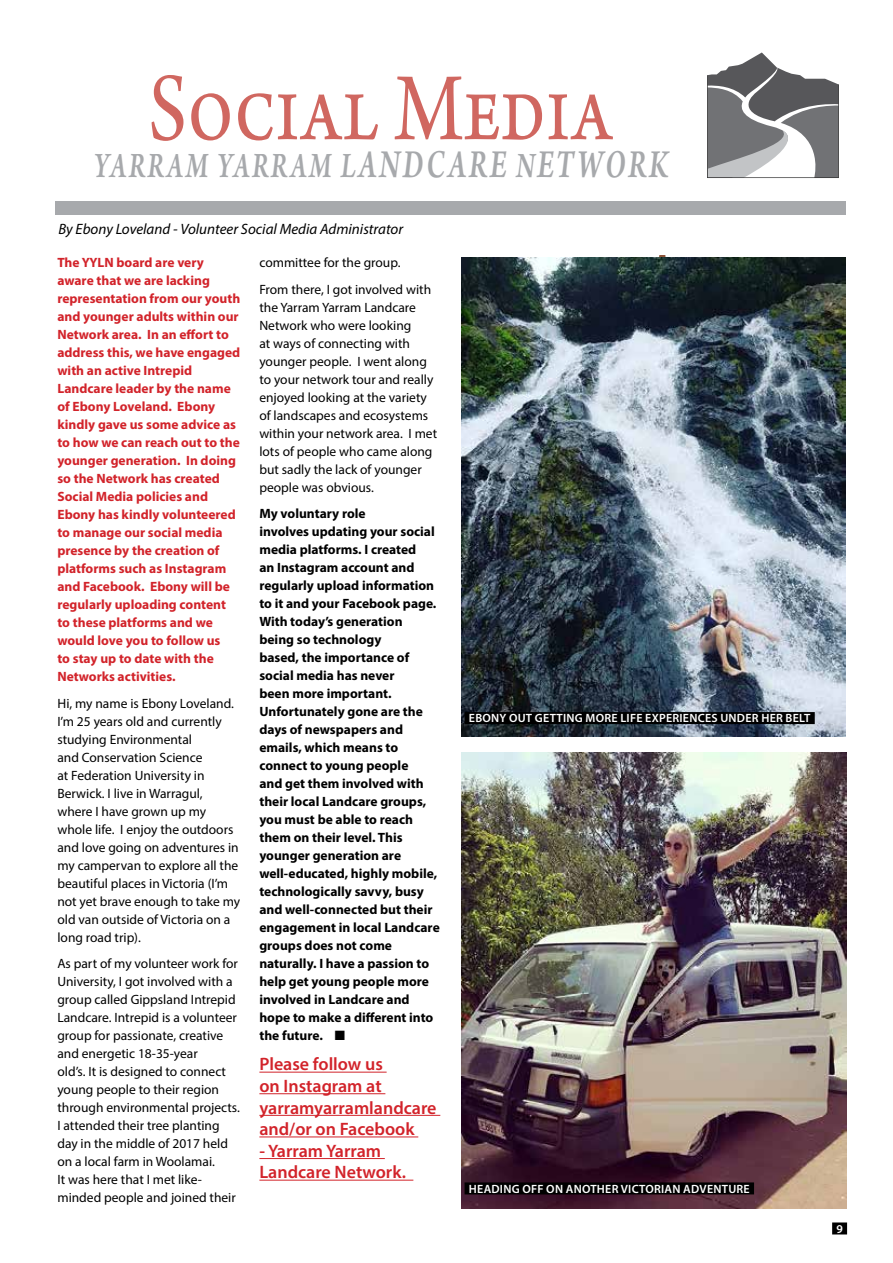
<style>
.page{position:relative;width:893px;height:1263px;background:#fff}
.page>*{position:absolute;margin:0;border:0;box-sizing:border-box;transform-origin:0 0}
.t1{font:101.25px "Arno Pro";color:#d06760;scale:.8 1}
.t2{font:italic 600 37.8px "Arno Pro";letter-spacing:.09em;color:#a7a9ac;scale:.71 1}
.t3{font:600 18px/21.6px "Myriad Pro";color:#d2232a}
.t4{font:italic 15px "Myriad Pro";color:#000}
.t5{font:13.5px/18px "Myriad Pro";color:#000}
.t6{font:700 13.5px/18px "Myriad Pro";color:#000}
.t7{font:700 13.5px/18px "Myriad Pro";color:#d2232a}
.t8{font:600 12px "Myriad Pro";letter-spacing:.02em;color:#fff}
.s1{font-size:42px}
</style>
<div class="page">
<hr style="left:259px;top:1072px;width:128px;height:1px;background:#d2232a">
<hr style="left:259px;top:1093px;width:126px;height:1px;background:#d2232a">
<hr style="left:259px;top:1115px;width:181px;height:1px;background:#d2232a">
<hr style="left:259px;top:1136px;width:159px;height:1px;background:#d2232a">
<hr style="left:259px;top:1158px;width:126px;height:1px;background:#d2232a">
<hr style="left:259px;top:1180px;width:154px;height:1px;background:#d2232a">
<img style="left:461px;top:257px;width:384px;height:480px">
<img style="left:461px;top:753px;width:385px;height:456px">
<div style="left:465px;top:712px;width:350px;height:12px;background:#000"></div>
<div style="left:465px;top:1182px;width:289px;height:12px;background:#000"></div>
<div style="left:56px;top:202px;width:790px;height:13px;background:#a7a9ac"></div>
<svg style="left:707px;top:53px;width:132px;height:125px"></svg>
<div style="left:832px;top:1222px;width:15px;height:12px;background:#000"></div>
<svg style="left:659px;top:255px;width:6px;height:2px"></svg>
<h1 class="t1" style="left:148px;top:51px;width:582px">Social Media</h1>
<h2 class="t2" style="left:94px;top:144px;width:810px">YARRAM YARRAM L<span class="s1">ANDCARE</span> N<span class="s1">ETWORK</span></h2>
<p class="t4" style="left:58px;top:220px;width:346px">By Ebony Loveland - Volunteer Social Media Administrator</p>
<p class="t7" style="left:57px;top:253px;width:184px">The YYLN board are very aware that we are lacking representation from our youth and younger adults within our<br>Network area. In an effort to address this, we have engaged with an active Intrepid<br>Landcare leader by the name of Ebony Loveland. Ebony kindly gave us some advice as to how we can reach out to the younger generation. In doing so the Network has created<br>Social Media policies and<br>Ebony has kindly volunteered to manage our social media presence by the creation of platforms such as Instagram and Facebook. Ebony will be regularly uploading content to these platforms and we would love you to follow us<br>to stay up to date with the<br>Networks activities.</p>
<p class="t5" style="left:57px;top:694px;width:184px">Hi, my name is Ebony Loveland.<br>I’m 25 years old and currently studying Environmental<br>and Conservation Science<br>at Federation University in<br>Berwick. I live in Warragul, where I have grown up my whole life. I enjoy the outdoors and love going on adventures in my campervan to explore all the beautiful places in Victoria (I’m not yet brave enough to take my old van outside of Victoria on a long road trip).</p>
<p class="t5" style="left:57px;top:954px;width:184px">As part of my volunteer work for<br>University, I got involved with a group called Gippsland Intrepid<br>Landcare. Intrepid is a volunteer group for passionate, creative and energetic 18-35-year<br>old’s. It is designed to connect young people to their region through environmental projects.<br>I attended their tree planting day in the middle of 2017 held on a local farm in Woolamai.<br>It was here that I met like&shy;minded people and joined their</p>
<p class="t5" style="left:259px;top:249px;width:173px;line-height:26.5px">committee for the group.<br>From there, I got involved with</p>
<p class="t5" style="left:259px;top:298px;width:179px">the Yarram Yarram Landcare<br>Network who were looking<br>at ways of connecting with younger people. I went along to your network tour and really enjoyed looking at the variety of landscapes and ecosystems within your network area. I met lots of people who came along but sadly the lack of younger people was obvious.</p>
<p class="t6" style="left:259px;top:504px;width:182px">My voluntary role<br>involves updating your social media platforms. I created<br>an Instagram account and regularly upload information to it and your Facebook page.<br>With today’s generation being so technology<br>based, the importance of social media has never<br>been more important.<br>Unfortunately gone are the days of newspapers and emails, which means to connect to young people<br>and get them involved with their local Landcare groups, you must be able to reach them on their level. This younger generation are well-educated, highly mobile, technologically savvy, busy and well-connected but their engagement in local Landcare groups does not come naturally. I have a passion to help get young people more involved in Landcare and hope to make a different into the future. ■</p>
<h3 class="t3" style="left:259px;top:1053px;width:179px">Please follow us<br>on Instagram at yarramyarramlandcare and/or on Facebook</h3>
<h3 class="t3" style="left:259px;top:1139px;width:148px">- Yarram Yarram<br>Landcare Network.</h3>
<p class="t8" style="left:469px;top:711px;width:343px">EBONY OUT GETTING MORE LIFE EXPERIENCES UNDER HER BELT</p>
<p class="t8" style="left:469px;top:1181px;width:282px">HEADING OFF ON ANOTHER VICTORIAN ADVENTURE</p>
<p class="t8" style="left:836px;top:1221px;width:8px">9</p>
</div>
